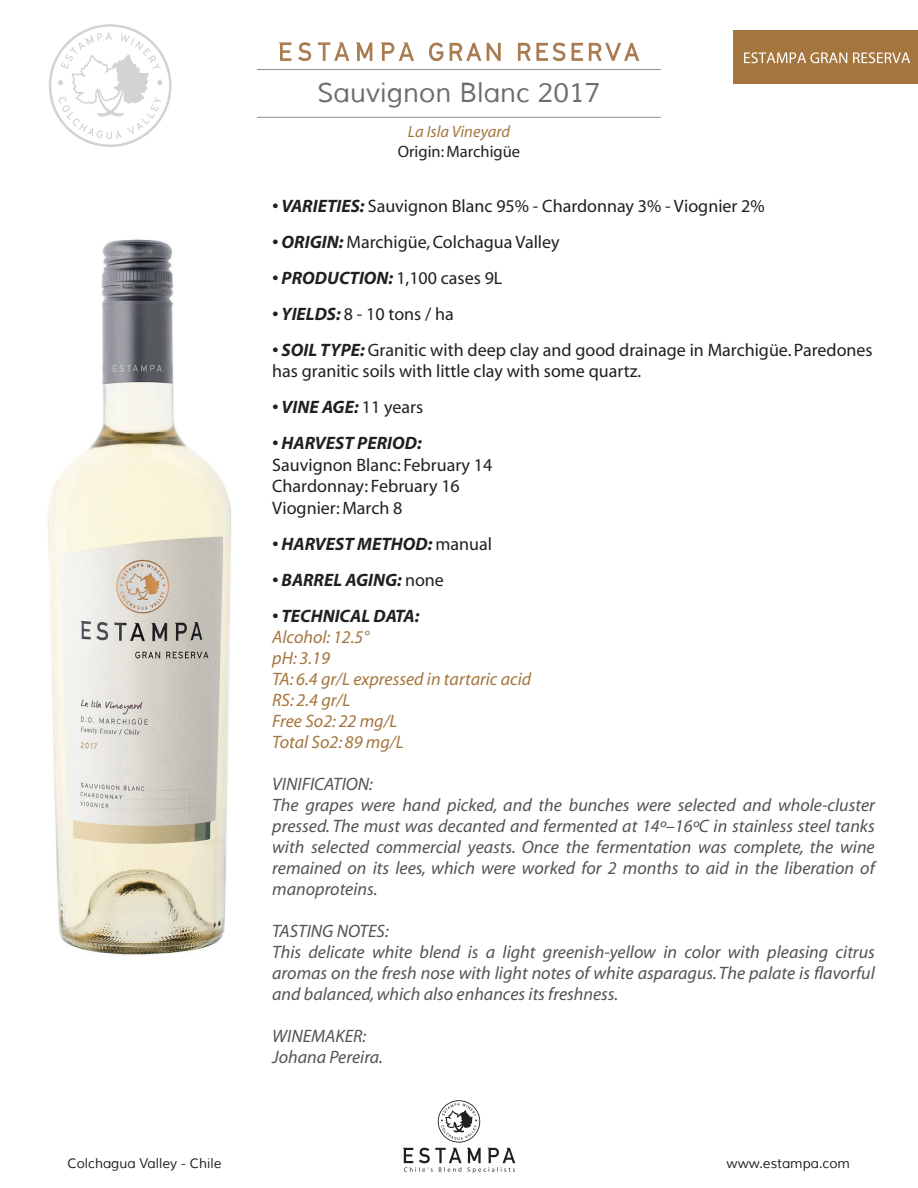
<style>
.page{position:relative;width:918px;height:1188px;background:#fff}
.page>*{position:absolute;margin:0;border:0;box-sizing:border-box;transform-origin:0 0}
.t1{font:27px "Muli";color:#6c6d70}
.t2{font:italic 18px/21px "Myriad";color:#535355}
.t3{font:18px/21.6px "Myriad";color:#231f20}
.t4{font:italic 700 18px "Myriad";color:#231f20}
.t5{font:italic 18px/21px "Myriad";color:#a5753e}
.t6{font:16.5px "Myriad";color:#231f20}
.t7{font:italic 16.5px "Myriad";color:#a5753e}
.t8{font:13.5px "Muli";color:#231f20}
.s1{font-weight:700;font-style:italic}
.s2{font-weight:400;font-style:normal}
</style>
<div class="page">
<hr style="left:257px;top:69px;width:404px;height:1px;background:#8d8f92">
<hr style="left:257px;top:117px;width:404px;height:1px;background:#8d8f92">
<svg style="left:49px;top:24px;width:123px;height:123px"></svg>
<svg style="left:403px;top:1100px;width:112px;height:73px"></svg>
<div style="left:734px;top:30px;width:184px;height:54px;background:#a5753e"></div>
<svg style="left:744px;top:52px;width:103px;height:11px"></svg>
<svg style="left:853px;top:52px;width:57px;height:11px"></svg>
<svg style="left:429px;top:43px;width:14px;height:18px"></svg>
<svg style="left:450px;top:43px;width:31px;height:18px"></svg>
<svg style="left:487px;top:43px;width:14px;height:18px"></svg>
<svg style="left:518px;top:43px;width:47px;height:18px"></svg>
<svg style="left:571px;top:43px;width:12px;height:18px"></svg>
<svg style="left:589px;top:43px;width:50px;height:18px"></svg>
<svg style="left:279px;top:42px;width:12px;height:19px"></svg>
<svg style="left:298px;top:42px;width:13px;height:19px"></svg>
<svg style="left:356px;top:42px;width:16px;height:19px"></svg>
<svg style="left:381px;top:42px;width:33px;height:19px"></svg>
<svg style="left:318px;top:42px;width:31px;height:19px"></svg>
<img style="left:48px;top:239px;width:183px;height:716px">
<h1 class="t1" style="left:317px;top:76px;width:285px">Sauvignon Blanc 2017</h1>
<p class="t7" style="left:408px;top:123px;width:104px">La Isla Vineyard</p>
<p class="t6" style="left:398px;top:144px;width:124px">Origin: Marchigüe</p>
<p class="t3" style="left:272px;top:196px;width:494px"><span class="s1">• VARIETIES:</span> Sauvignon Blanc 95% - Chardonnay 3% - Viognier 2%</p>
<p class="t3" style="left:272px;top:232px;width:289px"><span class="s1">• ORIGIN:</span> Marchigüe, Colchagua Valley</p>
<p class="t4" style="left:272px;top:268px;width:232px">• PRODUCTION: <span class="s2">1,100 cases 9L</span></p>
<p class="t3" style="left:272px;top:304px;width:183px"><span class="s1">• YIELDS:</span> 8 - 10 tons / ha</p>
<p class="t3" style="left:272px;top:340px;width:602px"><span class="s1">• SOIL TYPE:</span> Granitic with deep clay and good drainage in Marchigüe. Paredones has granitic soils with little clay with some quartz.</p>
<p class="t4" style="left:272px;top:398px;width:152px">• VINE AGE: <span class="s2">11 years</span></p>
<p class="t4" style="left:272px;top:434px;width:151px">• HARVEST PERIOD:</p>
<p class="t3" style="left:272px;top:455px;width:222px">Sauvignon Blanc: February 14<br>Chardonnay: February 16<br>Viognier: March 8</p>
<p class="t4" style="left:272px;top:535px;width:221px">• HARVEST METHOD: <span class="s2">manual</span></p>
<p class="t4" style="left:272px;top:571px;width:173px">• BARREL AGING: <span class="s2">none</span></p>
<p class="t4" style="left:272px;top:607px;width:149px">• TECHNICAL DATA:</p>
<p class="t5" style="left:272px;top:627px;width:261px">Alcohol: 12.5°<br>pH: 3.19<br>TA: 6.4 gr/L expressed in tartaric acid<br>RS: 2.4 gr/L<br>Free So2: 22 mg/L<br>Total So2: 89 mg/L</p>
<p class="t2" style="left:272px;top:774px;width:604px">VINIFICATION:<br>The grapes were hand picked, and the bunches were selected and whole-cluster pressed. The must was decanted and fermented at 14º–16ºC in stainless steel tanks with selected commercial yeasts. Once the fermentation was complete, the wine remained on its lees, which were worked for 2 months to aid in the liberation of manoproteins.</p>
<p class="t2" style="left:272px;top:921px;width:604px">TASTING NOTES:<br>This delicate white blend is a light greenish-yellow in color with pleasing citrus aromas on the fresh nose with light notes of white asparagus. The palate is flavorful and balanced, which also enhances its freshness.</p>
<p class="t2" style="left:272px;top:1026px;width:112px">WINEMAKER:<br>Johana Pereira.</p>
<p class="t8" style="left:68px;top:1155px;width:155px">Colchagua Valley - Chile</p>
<p class="t8" style="left:727px;top:1155px;width:125px">www.estampa.com</p>
</div>
